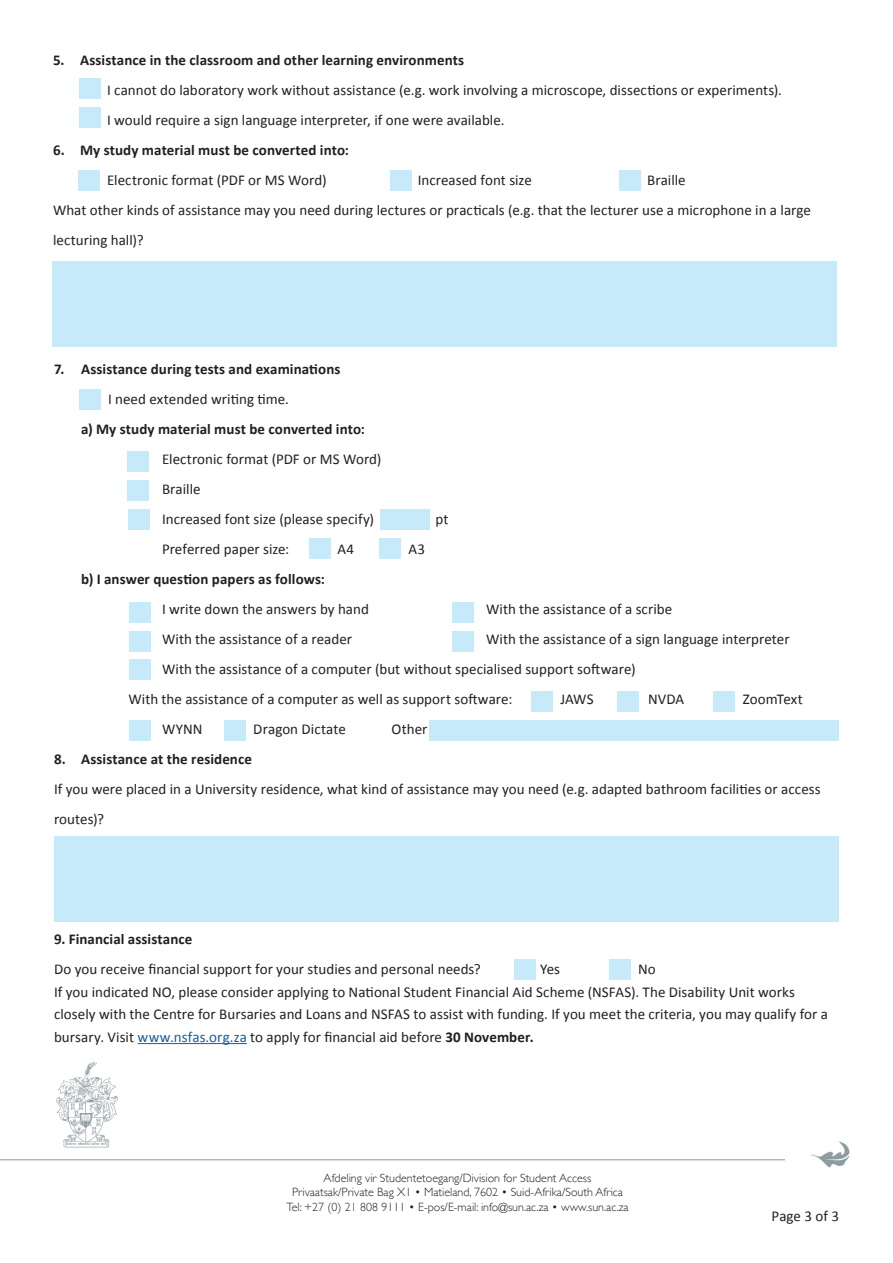
<style>
.page{position:relative;width:893px;height:1263px;background:#fff}
.page>*{position:absolute;margin:0;border:0;box-sizing:border-box;transform-origin:0 0}
.t1{font:15px/30px "Calibri";letter-spacing:.005em;color:#231f20}
.t2{font:700 15px "Calibri";letter-spacing:.005em;color:#231f20}
.t3{font:300 12px/14.4px "Gill Sans";color:#231f20;text-align:center}
.s1{color:#175d9e}
.s2{font-weight:700}
</style>
<div class="page">
<div style="left:79px;top:78px;width:22px;height:21px;background:#c6eafa"></div>
<div style="left:79px;top:107px;width:22px;height:21px;background:#c6eafa"></div>
<div style="left:619px;top:170px;width:22px;height:20px;background:#c6eafa"></div>
<div style="left:78px;top:170px;width:22px;height:20px;background:#c6eafa"></div>
<div style="left:390px;top:170px;width:22px;height:20px;background:#c6eafa"></div>
<div style="left:52px;top:261px;width:785px;height:85px;background:#c6eafa"></div>
<hr style="left:138px;top:1043px;width:109px;height:1px;background:#175d9e">
<div style="left:79px;top:389px;width:22px;height:20px;background:#c6eafa"></div>
<div style="left:309px;top:539px;width:22px;height:20px;background:#c6eafa"></div>
<div style="left:379px;top:539px;width:22px;height:20px;background:#c6eafa"></div>
<div style="left:127px;top:452px;width:22px;height:20px;background:#c6eafa"></div>
<div style="left:127px;top:481px;width:22px;height:20px;background:#c6eafa"></div>
<div style="left:128px;top:509px;width:21px;height:21px;background:#c6eafa"></div>
<div style="left:380px;top:509px;width:49px;height:21px;background:#c6eafa"></div>
<div style="left:129px;top:602px;width:22px;height:20px;background:#c6eafa"></div>
<div style="left:129px;top:631px;width:22px;height:20px;background:#c6eafa"></div>
<div style="left:129px;top:660px;width:22px;height:20px;background:#c6eafa"></div>
<div style="left:452px;top:602px;width:22px;height:20px;background:#c6eafa"></div>
<div style="left:452px;top:631px;width:22px;height:20px;background:#c6eafa"></div>
<div style="left:713px;top:691px;width:21px;height:20px;background:#c6eafa"></div>
<div style="left:531px;top:691px;width:22px;height:20px;background:#c6eafa"></div>
<div style="left:617px;top:691px;width:22px;height:20px;background:#c6eafa"></div>
<div style="left:129px;top:720px;width:22px;height:20px;background:#c6eafa"></div>
<div style="left:224px;top:720px;width:22px;height:20px;background:#c6eafa"></div>
<div style="left:429px;top:720px;width:410px;height:20px;background:#c6eafa"></div>
<div style="left:54px;top:836px;width:785px;height:85px;background:#c6eafa"></div>
<img style="left:811px;top:1141px;width:39px;height:27px">
<hr style="left:0;top:1159px;width:785px;height:1px;background:#939598">
<img style="left:56px;top:1061px;width:62px;height:87px">
<div style="left:514px;top:959px;width:22px;height:20px;background:#c6eafa"></div>
<div style="left:609px;top:959px;width:22px;height:20px;background:#c6eafa"></div>
<p class="t2" style="left:53px;top:51px;width:413px">5. Assistance in the classroom and other learning environments</p>
<p class="t1" style="left:107px;top:75px;width:676px">I cannot do laboratory work without assistance (e.g. work involving a microscope, dissections or experiments).<br>I would require a sign language interpreter, if one were available.</p>
<p class="t2" style="left:53px;top:141px;width:297px">6. My study material must be converted into:</p>
<p class="t1" style="left:107px;top:165px;width:221px">Electronic format (PDF or MS Word)</p>
<p class="t1" style="left:418px;top:165px;width:116px">Increased font size</p>
<p class="t1" style="left:53px;top:165px;width:759px;text-indent:594px">Braille<br>What other kinds of assistance may you need during lectures or practicals (e.g. that the lecturer use a microphone in a large lecturing hall)?</p>
<p class="t2" style="left:54px;top:360px;width:288px">7. Assistance during tests and examinations</p>
<p class="t1" style="left:108px;top:384px;width:183px">I need extended writing time.</p>
<p class="t2" style="left:81px;top:420px;width:285px">a) My study material must be converted into:</p>
<p class="t1" style="left:162px;top:444px;width:221px">Electronic format (PDF or MS Word)<br>Braille<br>Increased font size (please specify)</p>
<p class="t1" style="left:435px;top:504px;width:14px">pt</p>
<p class="t1" style="left:162px;top:534px;width:129px">Preferred paper size:</p>
<p class="t1" style="left:338px;top:534px;width:18px">A4</p>
<p class="t1" style="left:409px;top:534px;width:18px">A3</p>
<p class="t2" style="left:81px;top:570px;width:245px">b) I answer question papers as follows:</p>
<p class="t1" style="left:162px;top:594px;width:208px">I write down the answers by hand</p>
<p class="t1" style="left:486px;top:594px;width:188px">With the assistance of a scribe</p>
<p class="t1" style="left:162px;top:624px;width:192px">With the assistance of a reader</p>
<p class="t1" style="left:486px;top:624px;width:305px">With the assistance of a sign language interpreter</p>
<p class="t1" style="left:162px;top:654px;width:475px">With the assistance of a computer (but without specialised support software)</p>
<p class="t1" style="left:128px;top:684px;width:386px">With the assistance of a computer as well as support software:</p>
<p class="t1" style="left:560px;top:684px;width:35px">JAWS</p>
<p class="t1" style="left:648px;top:684px;width:38px">NVDA</p>
<p class="t1" style="left:743px;top:684px;width:62px">ZoomText</p>
<p class="t1" style="left:162px;top:714px;width:42px">WYNN</p>
<p class="t1" style="left:253px;top:714px;width:94px">Dragon Dictate</p>
<p class="t1" style="left:392px;top:714px;width:37px">Other</p>
<p class="t2" style="left:54px;top:750px;width:200px">8. Assistance at the residence</p>
<p class="t1" style="left:54px;top:774px;width:768px">If you were placed in a University residence, what kind of assistance may you need (e.g. adapted bathroom facilities or access routes)?</p>
<p class="t2" style="left:54px;top:930px;width:140px">9. Financial assistance</p>
<p class="t1" style="left:54px;top:954px;width:428px">Do you receive financial support for your studies and personal needs?</p>
<p class="t1" style="left:540px;top:954px;width:22px">Yes</p>
<p class="t1" style="left:54px;top:957px;width:776px;line-height:22.5px;text-indent:584px">No<br>If you indicated NO, please consider applying to National Student Financial Aid Scheme (NSFAS). The Disability Unit works closely with the Centre for Bursaries and Loans and NSFAS to assist with funding. If you meet the criteria, you may qualify for a bursary. Visit <span class="s1">www.nsfas.org.za</span> to apply for financial aid before <span class="s2">30 November.</span></p>
<p class="t3" style="left:286px;top:1170px;width:344px">Afdeling vir Studentetoegang/Division for Student Access<br>Privaatsak/Private Bag X1 • Matieland, 7602 • Suid-Afrika/South Africa<br>Tel: +27 (0) 21 808 9111 • E-pos/E-mail: info@sun.ac.za • www.sun.ac.za</p>
<p class="t1" style="left:772px;top:1200px;width:69px">Page 3 of 3</p>
</div>
